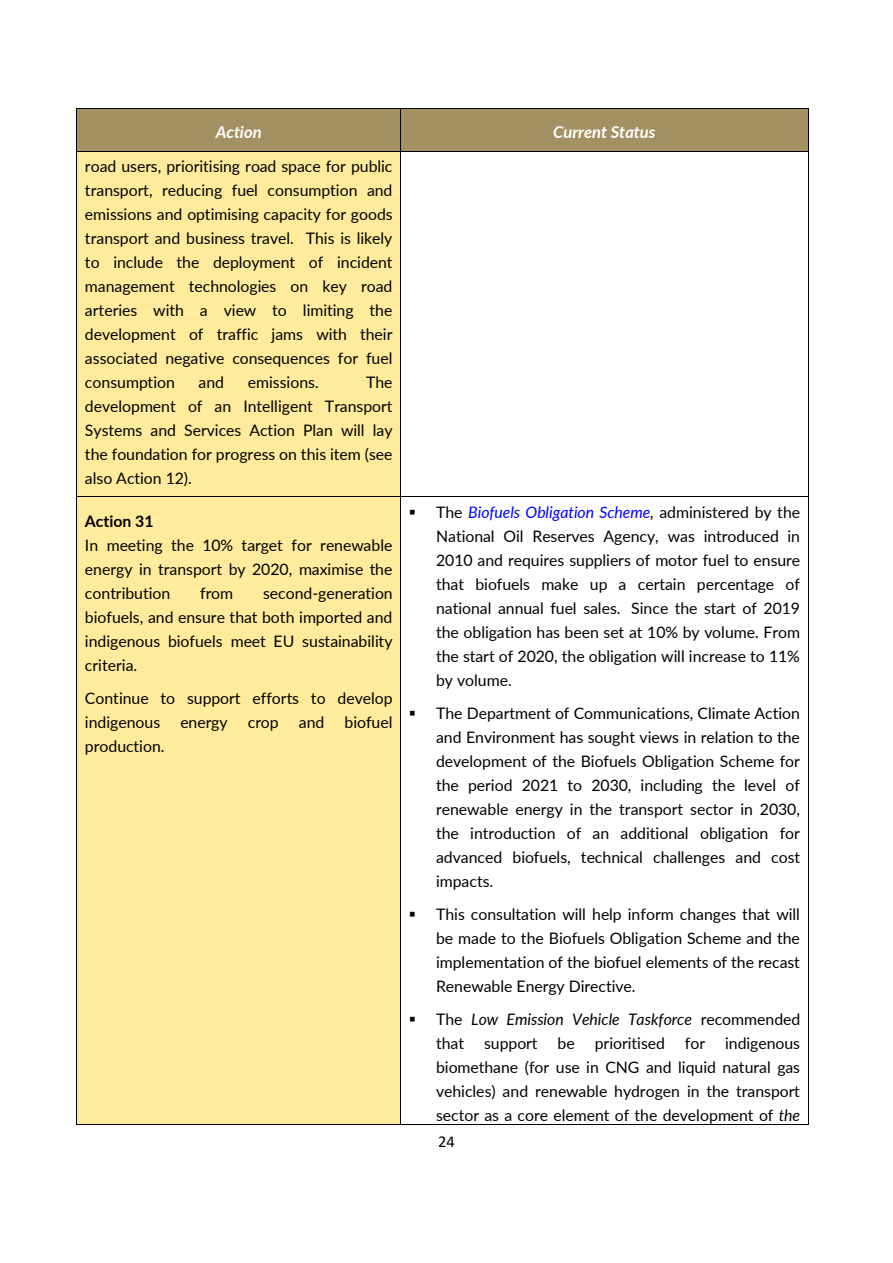
<style>
.page{position:relative;width:893px;height:1263px;background:#fff}
.page>*{position:absolute;margin:0;border:0;box-sizing:border-box;transform-origin:0 0}
.t1{font:italic 700 16.5px "Lato";color:#fff}
.t2{font:16.5px "Calibri";color:#000}
.t3{font:15.9px/24px "Lato";color:#000;text-align:justify}
.t4{font:italic 15.9px/24.2px "Lato";color:#000}
.t5{font:700 15.9px "Lato";color:#000}
.s1{font-style:italic;color:#00f}
.s2{font-style:italic}
.s3{font-style:normal}
</style>
<div class="page">
<div style="left:77px;top:109px;width:323px;height:42px;background:#a39161"></div>
<div style="left:401px;top:109px;width:407px;height:42px;background:#a39161"></div>
<hr style="left:77px;top:108px;width:323px;height:1px;background:#000">
<hr style="left:401px;top:108px;width:407px;height:1px;background:#000">
<hr style="left:76px;top:109px;width:1px;height:42px;background:#000">
<hr style="left:400px;top:109px;width:1px;height:42px;background:#000">
<hr style="left:808px;top:109px;width:1px;height:42px;background:#000">
<div style="left:77px;top:152px;width:323px;height:345px;background:#ffeb9c"></div>
<hr style="left:77px;top:151px;width:323px;height:1px;background:#000">
<hr style="left:401px;top:151px;width:407px;height:1px;background:#000">
<hr style="left:76px;top:152px;width:1px;height:345px;background:#000">
<hr style="left:400px;top:152px;width:1px;height:345px;background:#000">
<hr style="left:808px;top:152px;width:1px;height:345px;background:#000">
<div style="left:77px;top:497px;width:323px;height:627px;background:#ffeb9c"></div>
<hr style="left:77px;top:497px;width:323px;height:1px;background:#000">
<hr style="left:401px;top:497px;width:407px;height:1px;background:#000">
<hr style="left:76px;top:497px;width:1px;height:627px;background:#000">
<hr style="left:77px;top:1124px;width:323px;height:1px;background:#000">
<hr style="left:400px;top:497px;width:1px;height:627px;background:#000">
<hr style="left:401px;top:1124px;width:407px;height:1px;background:#000">
<hr style="left:808px;top:497px;width:1px;height:627px;background:#000">
<p class="t1" style="left:216px;top:122px;width:48px">Action</p>
<p class="t1" style="left:553px;top:122px;width:104px">Current Status</p>
<p class="t3" style="left:85px;top:154px;width:309px">road users, prioritising road space for public transport, reducing fuel consumption and emissions and optimising capacity for goods transport and business travel. This is likely to include the deployment of incident management technologies on key road arteries with a view to limiting the development of traffic jams with their associated negative consequences for fuel consumption</p>
<p class="t3" style="left:85px;top:370px;width:309px;text-indent:281px">The development of an Intelligent Transport Systems and Services Action Plan will lay the foundation for progress on this item (see also Action 12).</p>
<p class="t5" style="left:85px;top:511px;width:70px">Action 31</p>
<p class="t3" style="left:85px;top:533px;width:309px">In meeting the 10% target for renewable energy in transport by 2020, maximise the contribution</p>
<p class="t3" style="left:199px;top:370px;width:27px">and</p>
<p class="t3" style="left:248px;top:370px;width:72px">emissions.</p>
<p class="t3" style="left:436px;top:500px;width:366px;text-indent:-27px">▪ The <span class="s1">Biofuels Obligation Scheme</span><span class="s2">,</span> administered by the National Oil Reserves Agency, was introduced in 2010 and requires suppliers of motor fuel to ensure that biofuels make up a certain percentage of national annual fuel sales. Since the start of 2019 the obligation has been set at 10% by volume. From the start of 2020, the obligation will increase to 11% by volume.</p>
<p class="t3" style="left:436px;top:701px;width:366px;text-indent:-27px">▪ The Department of Communications, Climate Action and Environment has sought views in relation to the development of the Biofuels Obligation Scheme for the period 2021 to 2030, including the level of renewable energy in the transport sector in 2030, the introduction of an additional obligation for advanced biofuels, technical challenges and cost impacts.</p>
<p class="t3" style="left:436px;top:902px;width:365px;text-indent:-27px">▪ This consultation will help inform changes that will be made to the Biofuels Obligation Scheme and the implementation of the biofuel elements of the recast Renewable Energy Directive.</p>
<p class="t4" style="left:436px;top:1007px;width:366px;text-indent:-27px">▪ <span class="s3">The</span> Low Emission Vehicle Taskforce <span class="s3">recommended that</span></p>
<p class="t3" style="left:85px;top:581px;width:309px;text-indent:178px">second-generation biofuels, and ensure that both imported and indigenous biofuels meet EU sustainability criteria.</p>
<p class="t3" style="left:85px;top:686px;width:309px">Continue to support efforts to develop indigenous</p>
<p class="t3" style="left:200px;top:581px;width:35px">from</p>
<p class="t3" style="left:180px;top:710px;width:49px">energy</p>
<p class="t3" style="left:248px;top:710px;width:33px">crop</p>
<p class="t3" style="left:299px;top:710px;width:27px">and</p>
<p class="t3" style="left:345px;top:710px;width:49px">biofuel</p>
<p class="t3" style="left:85px;top:734px;width:81px">production.</p>
<p class="t3" style="left:436px;top:1031px;width:366px;text-indent:289px">indigenous biomethane (for use in CNG and liquid natural gas vehicles) and renewable hydrogen in the transport sector as a core element of the development of <span class="s2">the</span></p>
<p class="t3" style="left:484px;top:1031px;width:55px">support</p>
<p class="t3" style="left:558px;top:1031px;width:19px">be</p>
<p class="t3" style="left:595px;top:1031px;width:72px">prioritised</p>
<p class="t3" style="left:685px;top:1031px;width:22px">for</p>
<p class="t2" style="left:438px;top:1135px;width:18px">24</p>
</div>
